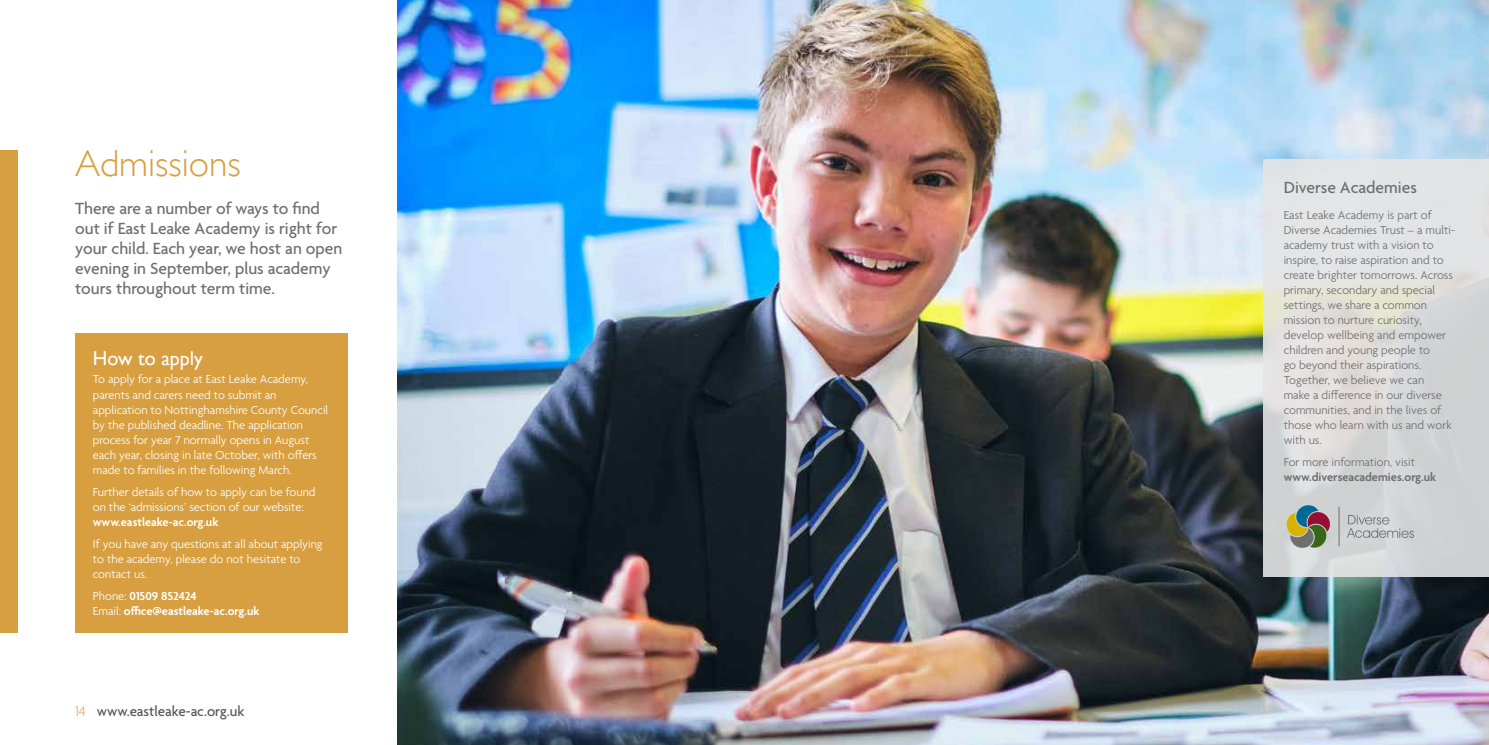
<style>
.page{position:relative;width:1489px;height:745px;background:#fff}
.page>*{position:absolute;margin:0;border:0;box-sizing:border-box;transform-origin:0 0}
.t1{font:300 37.5px "Gill Sans";color:#d89f40}
.t2{font:20px "Gill Sans";color:#fff}
.t3{font:500 17.5px/20px "Agenda";color:#706f6f}
.t4{font:500 15px "Agenda";color:#575756}
.t5{font:300 15px "Agenda";color:#e1b168}
.t6{font:300 12.5px/15px "Agenda";color:#706f6f}
.t7{font:300 12.5px/15px "Agenda";color:#fff}
.t8{font:600 12.5px/15px "Agenda";color:#fff}
.t9{font:600 12.5px "Agenda";color:#706f6f}
.s1{font-weight:300}
</style>
<div class="page">
<img style="left:397px;top:0;width:1091px;height:744px">
<svg style="left:1263px;top:159px;width:225px;height:417px;background:#dbdbdb"></svg>
<svg style="left:1346px;top:514px;width:67px;height:23px;background:#c2c3c5"></svg>
<svg style="left:1286px;top:503px;width:44px;height:45px;background:#8e8d76"></svg>
<hr style="left:1338px;top:506px;width:1px;height:40px;background:#706f6f">
<div style="left:0;top:150px;width:18px;height:482px;background:#d89f40"></div>
<div style="left:75px;top:333px;width:272px;height:299px;background:#d89f40"></div>
<h1 class="t1" style="left:75px;top:134px;width:167px">Admissions</h1>
<h3 class="t3" style="left:75px;top:199px;width:269px">There are a number of ways to find out if East Leake Academy is right for your child. Each year, we host an open evening in September, plus academy tours throughout term time.</h3>
<h2 class="t2" style="left:93px;top:346px;width:111px">How to apply</h2>
<p class="t7" style="left:93px;top:372px;width:237px">To apply for a place at East Leake Academy, parents and carers need to submit an application to Nottinghamshire County Council by the published deadline. The application process for year 7 normally opens in August each year, closing in late October, with offers made to families in the following March.</p>
<p class="t7" style="left:93px;top:484px;width:224px">Further details of how to apply can be found on the ‘admissions’ section of our website:</p>
<p class="t8" style="left:93px;top:514px;width:127px">www.eastleake-ac.org.uk</p>
<p class="t7" style="left:93px;top:536px;width:231px">If you have any questions at all about applying to the academy, please do not hesitate to contact us.</p>
<p class="t8" style="left:93px;top:589px;width:168px"><span class="s1">Phone:</span> 01509 852424<br><span class="s1">Email:</span> office@eastleake-ac.org.uk</p>
<p class="t5" style="left:75px;top:702px;width:12px">14</p>
<p class="t4" style="left:97px;top:702px;width:149px">www.eastleake-ac.org.uk</p>
<h3 class="t3" style="left:1283px;top:178px;width:135px">Diverse Academies</h3>
<p class="t6" style="left:1283px;top:208px;width:173px">East Leake Academy is part of<br>Diverse Academies Trust – a multi&shy;academy trust with a vision to inspire, to raise aspiration and to create brighter tomorrows. Across primary, secondary and special settings, we share a common mission to nurture curiosity, develop wellbeing and empower children and young people to<br>go beyond their aspirations.<br>Together, we believe we can<br>make a difference in our diverse communities, and in the lives of those who learn with us and work with us.</p>
<p class="t6" style="left:1283px;top:455px;width:133px">For more information, visit</p>
<p class="t9" style="left:1283px;top:470px;width:154px">www.diverseacademies.org.uk</p>
</div>
